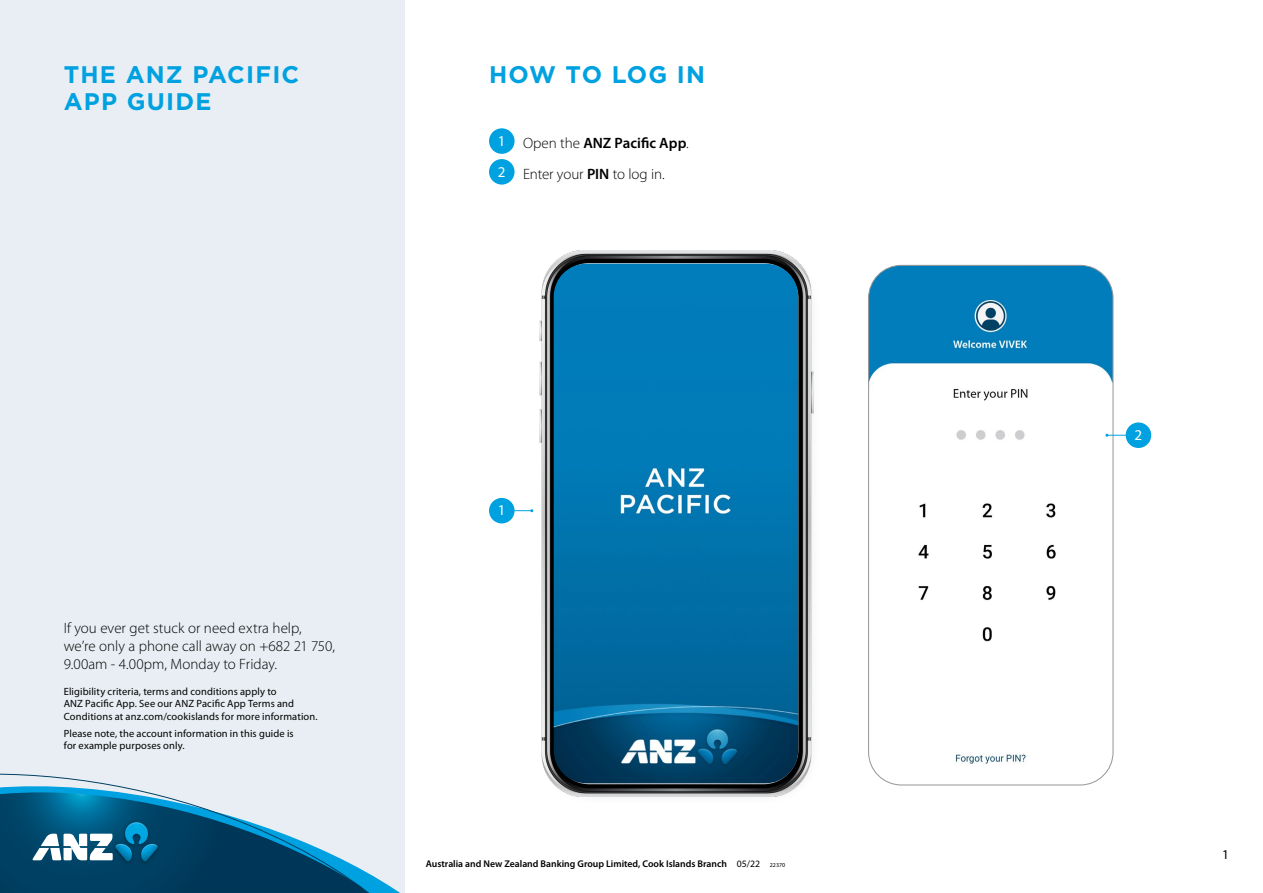
<style>
.page{position:relative;width:1263px;height:893px;background:#fff}
.page>*{position:absolute;margin:0;border:0;box-sizing:border-box;transform-origin:0 0}
._15_Broch_Head_1_A4{font:700 24px/27px "Gotham";letter-spacing:.05em;color:#00a1e0}
.Body_10_12{font:300 15px/18px "Myriad Pro";letter-spacing:.005em;color:#000}
.Body_10_12-2{font:600 15px "Myriad Pro";color:#000}
.Body_10_12-3{font:15px "Myriad Pro";color:#fff}
.t1{font:13.5px "Myriad Pro";color:#000}
.Body_10_12-4{font:10.5px/12.6px "Myriad Pro";letter-spacing:.01em;color:#000}
._16_Broch_Legals_6_5{font:600 9.75px "Myriad Pro";color:#000}
.s1{font-weight:300}
.s2{font-weight:600}
.s3{font-weight:400}
.s4{font-weight:400;font-size:6px}
</style>
<div class="page">
<div style="left:0;top:0;width:404px;height:893px;background:#e8eef3"></div>
<svg style="left:0;top:783px;width:400px;height:110px"></svg>
<img style="left:115px;top:822px;width:43px;height:39px">
<div style="left:489px;top:128px;width:25px;height:26px;background:#00a1e0;border-radius:50%"></div>
<div style="left:489px;top:159px;width:25px;height:26px;background:#00a1e0;border-radius:50%"></div>
<svg style="left:514px;top:509px;width:19px;height:3px"></svg>
<div style="left:489px;top:498px;width:25px;height:25px;background:#00a1e0;border-radius:50%"></div>
<div style="left:539px;top:249px;width:282px;height:557px;background:#000;opacity:.25"></div>
<img style="left:554px;top:264px;width:244px;height:519px">
<img style="left:868px;top:265px;width:245px;height:520px">
<div style="left:868px;top:265px;width:245px;height:520px;border:1px solid #939598;border-radius:33px"></div>
<svg style="left:1105px;top:434px;width:21px;height:3px"></svg>
<div style="left:1126px;top:422px;width:25px;height:26px;background:#00a1e0;border-radius:50%"></div>
<p class="_15_Broch_Head_1_A4" style="left:64px;top:61px;width:237px">THE ANZ PACIFIC<br>APP GUIDE</p>
<p class="_15_Broch_Head_1_A4" style="left:489px;top:61px;width:217px">HOW TO LOG IN</p>
<p class="Body_10_12-3" style="left:498px;top:131px;width:9px">1</p>
<p class="Body_10_12-2" style="left:523px;top:133px;width:167px"><span class="s1">Open the</span> ANZ Pacific App<span class="s1">.</span></p>
<p class="Body_10_12-3" style="left:498px;top:162px;width:9px">2</p>
<p class="Body_10_12" style="left:523px;top:164px;width:143px">Enter your <span class="s2">PIN</span> to log in.</p>
<p class="Body_10_12" style="left:64px;top:619px;width:273px">If you ever get stuck or need extra help, we’re only a phone call away on +682 21 750,<br>9.00am - 4.00pm, Monday to Friday.</p>
<p class="Body_10_12-4" style="left:64px;top:685px;width:255px">Eligibility criteria, terms and conditions apply to<br>ANZ Pacific App. See our ANZ Pacific App Terms and<br>Conditions at anz.com/cookislands for more information.</p>
<p class="Body_10_12-4" style="left:64px;top:727px;width:231px">Please note, the account information in this guide is for example purposes only.</p>
<p class="Body_10_12-3" style="left:498px;top:501px;width:9px">1</p>
<p class="_16_Broch_Legals_6_5" style="left:426px;top:858px;width:361px">Australia and New Zealand Banking Group Limited, Cook Islands Branch <span class="s3">05/22</span> <span class="s4">22370</span></p>
<p class="Body_10_12-3" style="left:1134px;top:426px;width:9px">2</p>
<p class="t1" style="left:1222px;top:846px;width:8px">1</p>
</div>
